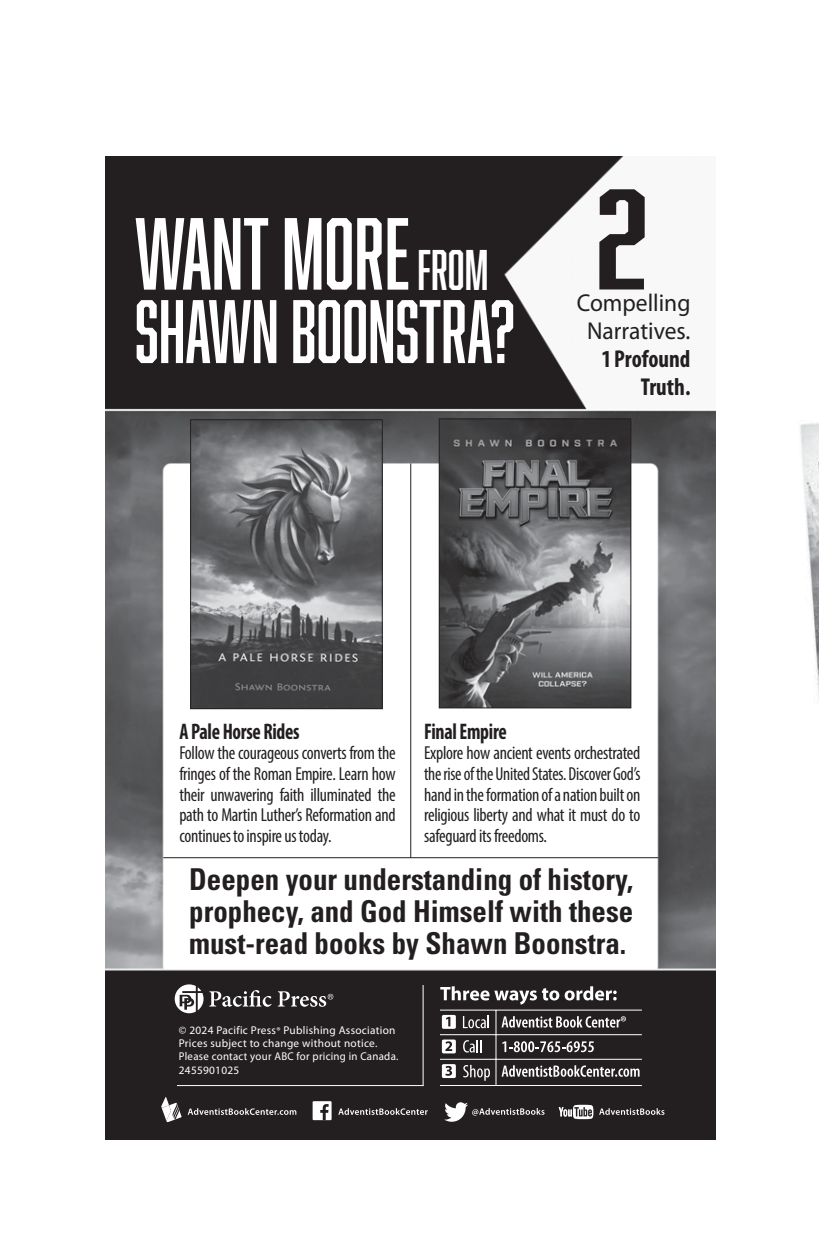
<style>
.page{position:relative;width:819px;height:1260px;background:#fff}
.page>*{position:absolute;margin:0;border:0;box-sizing:border-box;transform-origin:0 0}
.t1{font:131.8px "Abolition";color:#231f20;scale:1.3 1}
.t2{font:94.2px "Abolition";color:#fff;scale:.92 1}
.t3{font:82.8px "Abolition";color:#fff;scale:.9 1}
.t4{font:700 condensed 30.2px/32px "Univers LT Std";color:#231f20;text-align:justify;scale:.96 1}
.t5{font:24.4px/28.2px "Myriad Pro";color:#231f20;text-align:right;scale:.96 1}
.t6{font:700 condensed 22.6px "Myriad Pro";letter-spacing:-.015em;color:#231f20;scale:.88 1}
.t7{font:condensed 18.8px/20.8px "Myriad Pro";letter-spacing:-.015em;color:#231f20;text-align:justify;scale:.96 1}
.t8{font:11.4px/13.4px "Myriad Pro";letter-spacing:.025em;color:#fff}
.s1{font-size:52.8px}
.s2{font-weight:700;font-stretch:condensed}
.s3{font-size:9.8px}
</style>
<div class="page">
<img style="left:800px;top:423px;width:19px;height:281px">
<img style="left:106px;top:157px;width:610px;height:983px">
<svg style="left:278px;top:991px;width:55px;height:16px"></svg>
<svg style="left:175px;top:984px;width:97px;height:29px"></svg>
<svg style="left:502px;top:1016px;width:124px;height:12px"></svg>
<svg style="left:502px;top:1041px;width:92px;height:11px"></svg>
<svg style="left:502px;top:1065px;width:138px;height:12px"></svg>
<svg style="left:442px;top:1015px;width:14px;height:14px"></svg>
<svg style="left:442px;top:1040px;width:14px;height:13px"></svg>
<svg style="left:442px;top:1064px;width:14px;height:14px"></svg>
<svg style="left:440px;top:986px;width:119px;height:19px"></svg>
<svg style="left:565px;top:986px;width:52px;height:14px"></svg>
<svg style="left:463px;top:1016px;width:26px;height:12px"></svg>
<svg style="left:463px;top:1040px;width:18px;height:13px"></svg>
<svg style="left:463px;top:1065px;width:27px;height:16px"></svg>
<hr style="left:440px;top:1010px;width:202px;height:1px;background:#fff">
<hr style="left:440px;top:1059px;width:202px;height:1px;background:#fff">
<hr style="left:440px;top:1034px;width:202px;height:1px;background:#fff">
<hr style="left:440px;top:1085px;width:202px;height:1px;background:#fff">
<hr style="left:496px;top:1010px;width:1px;height:76px;background:#fff">
<svg style="left:161px;top:1097px;width:21px;height:25px"></svg>
<div style="left:313px;top:1101px;width:19px;height:19px;background:#fff"></div>
<svg style="left:320px;top:1104px;width:9px;height:16px"></svg>
<svg style="left:559px;top:1105px;width:34px;height:14px"></svg>
<svg style="left:188px;top:1108px;width:108px;height:7px"></svg>
<svg style="left:338px;top:1108px;width:90px;height:7px"></svg>
<svg style="left:444px;top:1102px;width:101px;height:20px;background:#545151"></svg>
<svg style="left:599px;top:1108px;width:65px;height:7px"></svg>
<hr style="left:163px;top:857px;width:495px;height:1px;background:#231f20">
<img style="left:192px;top:421px;width:189px;height:286px">
<div style="left:190px;top:419px;width:193px;height:290px;border:1px solid #231f20"></div>
<hr style="left:423px;top:985px;width:1px;height:101px;background:#fff">
<hr style="left:177px;top:1085px;width:246px;height:1px;background:#fff">
<hr style="left:410px;top:464px;width:1px;height:394px;background:#231f20">
<img style="left:441px;top:421px;width:188px;height:285px">
<div style="left:439px;top:419px;width:192px;height:289px;border:1px solid #231f20"></div>
<p class="t1" style="left:595px;top:163px;width:42px">2</p>
<p class="t2" style="left:135px;top:199px;width:386px">WANT MORE <span class="s1">FROM</span></p>
<p class="t3" style="left:135px;top:284px;width:423px">SHAWN BOONSTRA?</p>
<p class="t5" style="left:577px;top:288px;width:120px">Compelling<br>Narratives.<br><span class="s2">1 Profound<br>Truth.</span></p>
<p class="t6" style="left:179px;top:717px;width:138px">A Pale Horse Rides</p>
<p class="t7" style="left:179px;top:742px;width:227px">Follow the courageous converts from the fringes of the Roman Empire. Learn how their unwavering faith illuminated the path to Martin Luther’s Reformation and continues to inspire us today.</p>
<p class="t6" style="left:424px;top:717px;width:96px">Final Empire</p>
<p class="t7" style="left:424px;top:742px;width:227px">Explore how ancient events orchestrated the rise of the United States. Discover God’s hand in the formation of a nation built on religious liberty and what it must do to safeguard its freedoms.</p>
<p class="t4" style="left:189px;top:863px;width:464px">Deepen your understanding of history, prophecy, and God Himself with these must-read books by Shawn Boonstra.</p>
<p class="t8" style="left:179px;top:1023px;width:221px">© 2024 Pacific Press<span class="s3">®</span> Publishing Association Prices subject to change without notice.<br>Please contact your ABC for pricing in Canada.<br>2455901025</p>
</div>
